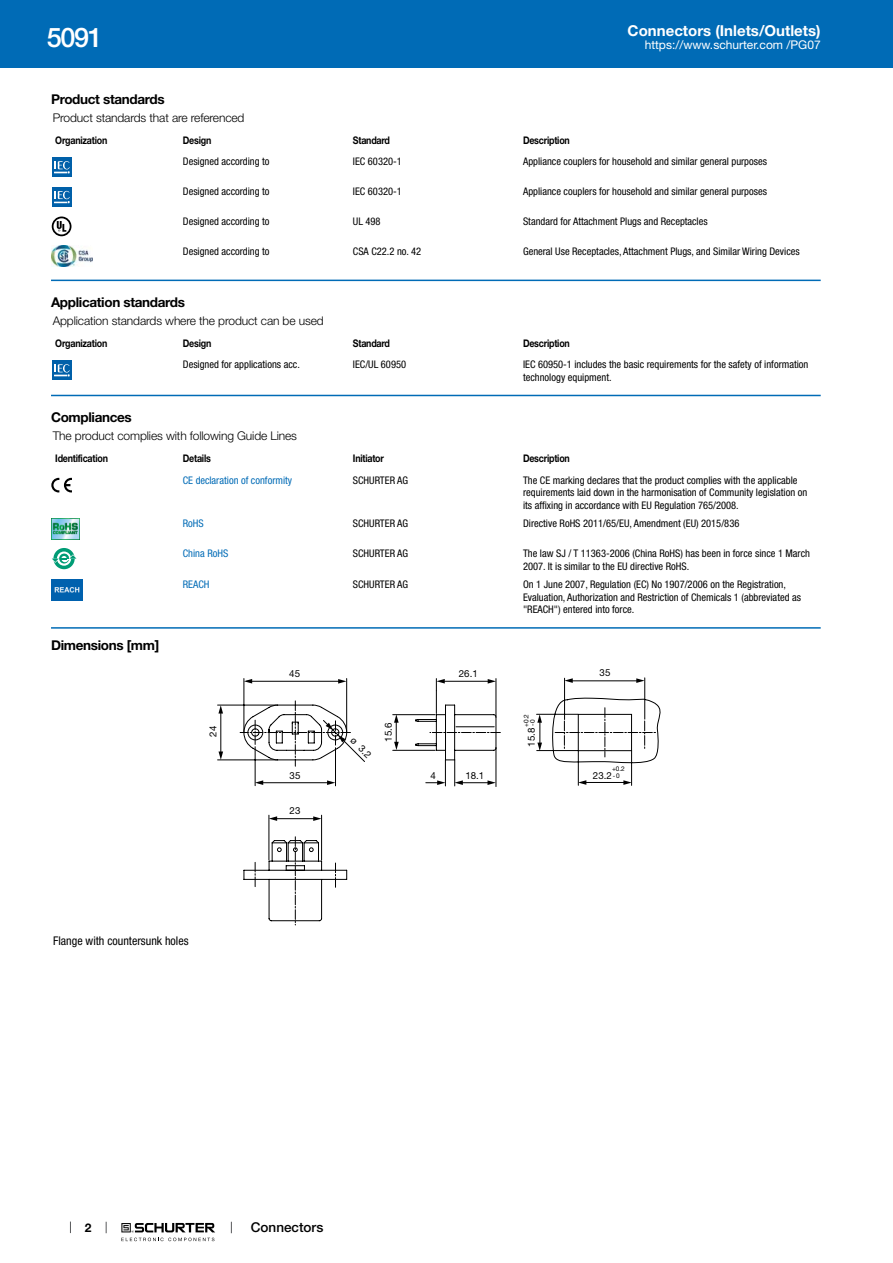
<style>
.page{position:relative;width:893px;height:1263px;background:#fff}
.page>*{position:absolute;margin:0;border:0;box-sizing:border-box;transform-origin:0 0}
.t1{font:500 27px "Helvetica Neue LT";color:#fff}
.t2{font:700 15px "Helvetica Neue LT";color:#fff}
.t3{font:700 13.5px "Helvetica Neue LT";letter-spacing:-.025em;color:#000}
.t4{font:500 13.5px "Helvetica Neue LT";color:#000}
.t5{font:300 12px "Helvetica Neue LT";letter-spacing:-.01em;color:#000}
.t6{font:12px "Helvetica Neue LT";color:#fff}
.t7{font:condensed 12px "Helvetica Neue LT";color:#000}
.t8{font:700 12px "Helvetica Neue LT";color:#000}
.t9{font:condensed 10.5px/12.6px "Helvetica Neue LT";color:#000}
.t10{font:700 10.5px "Helvetica Neue LT";letter-spacing:-.025em;color:#000;scale:.85 1}
.t11{font:condensed 10.5px "Helvetica Neue LT";color:#006bb6}
.t12{font:9.75px "Helvetica Neue LT";color:#000}
.t13{font:6.45px "Helvetica Neue LT";color:#000}
</style>
<div class="page">
<svg style="left:70px;top:1221px;width:1px;height:12px"></svg>
<svg style="left:121px;top:1223px;width:94px;height:18px"></svg>
<div style="left:0;top:0;width:893px;height:68px;background:#006bb6"></div>
<svg style="left:52px;top:157px;width:20px;height:20px"></svg>
<div style="left:52px;top:157px;width:19px;height:19px;background:#0060a9"></div>
<svg style="left:54px;top:161px;width:16px;height:13px"></svg>
<svg style="left:52px;top:187px;width:20px;height:20px"></svg>
<div style="left:52px;top:187px;width:19px;height:19px;background:#0060a9"></div>
<svg style="left:54px;top:191px;width:16px;height:13px"></svg>
<svg style="left:51px;top:216px;width:21px;height:21px"></svg>
<svg style="left:52px;top:217px;width:19px;height:19px"></svg>
<img style="left:51px;top:246px;width:42px;height:21px">
<hr style="left:51px;top:280px;width:770px;height:1px;background:#006bb6">
<svg style="left:71px;top:360px;width:1px;height:20px"></svg>
<div style="left:52px;top:360px;width:19px;height:20px;background:#0060a9"></div>
<svg style="left:54px;top:364px;width:16px;height:13px"></svg>
<hr style="left:51px;top:395px;width:770px;height:1px;background:#006bb6">
<svg style="left:51px;top:478px;width:21px;height:14px"></svg>
<img style="left:51px;top:518px;width:29px;height:21px">
<svg style="left:53px;top:548px;width:22px;height:21px"></svg>
<svg style="left:57px;top:551px;width:14px;height:15px"></svg>
<svg style="left:52px;top:554px;width:25px;height:9px"></svg>
<img style="left:51px;top:579px;width:32px;height:21px">
<hr style="left:51px;top:627px;width:770px;height:2px;background:#006bb6">
<svg style="left:243px;top:870px;width:105px;height:52px"></svg>
<svg style="left:217px;top:677px;width:444px;height:193px"></svg>
<svg style="left:537px;top:714px;width:5px;height:9px"></svg>
<svg style="left:537px;top:743px;width:5px;height:8px"></svg>
<svg style="left:394px;top:714px;width:5px;height:9px"></svg>
<svg style="left:394px;top:742px;width:5px;height:8px"></svg>
<svg style="left:218px;top:705px;width:5px;height:8px"></svg>
<svg style="left:219px;top:751px;width:4px;height:9px"></svg>
<svg style="left:636px;top:678px;width:9px;height:5px"></svg>
<svg style="left:564px;top:678px;width:9px;height:5px"></svg>
<svg style="left:487px;top:780px;width:9px;height:5px"></svg>
<svg style="left:437px;top:780px;width:8px;height:5px"></svg>
<svg style="left:455px;top:780px;width:8px;height:5px"></svg>
<svg style="left:327px;top:780px;width:8px;height:5px"></svg>
<svg style="left:255px;top:780px;width:8px;height:5px"></svg>
<svg style="left:313px;top:816px;width:8px;height:5px"></svg>
<svg style="left:269px;top:816px;width:8px;height:5px"></svg>
<svg style="left:623px;top:780px;width:9px;height:5px"></svg>
<svg style="left:578px;top:780px;width:8px;height:5px"></svg>
<svg style="left:488px;top:679px;width:8px;height:5px"></svg>
<svg style="left:436px;top:679px;width:9px;height:4px"></svg>
<svg style="left:338px;top:679px;width:8px;height:5px"></svg>
<svg style="left:244px;top:679px;width:8px;height:4px"></svg>
<svg style="left:240px;top:701px;width:110px;height:65px"></svg>
<h1 class="t1" style="left:47px;top:21px;width:57px">5091</h1>
<h2 class="t2" style="left:628px;top:21px;width:195px">Connectors (Inlets/Outlets)</h2>
<p class="t6" style="left:645px;top:38px;width:178px">https://www.schurter.com /PG07</p>
<p class="t3" style="left:51px;top:91px;width:115px">Product standards</p>
<p class="t5" style="left:53px;top:110px;width:193px">Product standards that are referenced</p>
<p class="t10" style="left:55px;top:134px;width:63px">Organization</p>
<p class="t10" style="left:183px;top:134px;width:35px">Design</p>
<p class="t10" style="left:353px;top:134px;width:45px">Standard</p>
<p class="t10" style="left:523px;top:134px;width:57px">Description</p>
<p class="t9" style="left:183px;top:155px;width:88px">Designed according to</p>
<p class="t9" style="left:353px;top:155px;width:50px">IEC 60320-1</p>
<p class="t9" style="left:523px;top:155px;width:245px">Appliance couplers for household and similar general purposes</p>
<p class="t9" style="left:183px;top:185px;width:88px">Designed according to</p>
<p class="t9" style="left:353px;top:185px;width:50px">IEC 60320-1</p>
<p class="t9" style="left:523px;top:185px;width:245px">Appliance couplers for household and similar general purposes</p>
<p class="t9" style="left:183px;top:215px;width:88px">Designed according to</p>
<p class="t9" style="left:353px;top:215px;width:29px">UL 498</p>
<p class="t9" style="left:523px;top:215px;width:186px">Standard for Attachment Plugs and Receptacles</p>
<p class="t9" style="left:183px;top:245px;width:88px">Designed according to</p>
<p class="t9" style="left:353px;top:245px;width:70px">CSA C22.2 no. 42</p>
<p class="t9" style="left:523px;top:245px;width:278px">General Use Receptacles, Attachment Plugs, and Similar Wiring Devices</p>
<p class="t3" style="left:51px;top:294px;width:135px">Application standards</p>
<p class="t5" style="left:53px;top:314px;width:272px">Application standards where the product can be used</p>
<p class="t10" style="left:55px;top:337px;width:63px">Organization</p>
<p class="t10" style="left:183px;top:337px;width:35px">Design</p>
<p class="t10" style="left:353px;top:337px;width:45px">Standard</p>
<p class="t10" style="left:523px;top:337px;width:57px">Description</p>
<p class="t9" style="left:183px;top:358px;width:119px">Designed for applications acc.</p>
<p class="t9" style="left:353px;top:358px;width:55px">IEC/UL 60950</p>
<p class="t9" style="left:523px;top:358px;width:287px">IEC 60950-1 includes the basic requirements for the safety of information technology equipment.</p>
<p class="t3" style="left:51px;top:409px;width:82px">Compliances</p>
<p class="t5" style="left:53px;top:429px;width:246px">The product complies with following Guide Lines</p>
<p class="t10" style="left:55px;top:452px;width:64px">Identification</p>
<p class="t10" style="left:183px;top:452px;width:35px">Details</p>
<p class="t10" style="left:353px;top:452px;width:38px">Initiator</p>
<p class="t10" style="left:523px;top:452px;width:57px">Description</p>
<p class="t11" style="left:183px;top:474px;width:111px">CE declaration of conformity</p>
<p class="t9" style="left:353px;top:474px;width:57px">SCHURTER AG</p>
<p class="t9" style="left:523px;top:474px;width:286px">The CE marking declares that the product complies with the applicable requirements laid down in the harmonisation of Community legislation on its affixing in accordance with EU Regulation 765/2008.</p>
<p class="t11" style="left:183px;top:517px;width:22px">RoHS</p>
<p class="t9" style="left:353px;top:517px;width:57px">SCHURTER AG</p>
<p class="t9" style="left:523px;top:517px;width:218px">Directive RoHS 2011/65/EU, Amendment (EU) 2015/836</p>
<p class="t11" style="left:183px;top:547px;width:47px">China RoHS</p>
<p class="t9" style="left:353px;top:547px;width:57px">SCHURTER AG</p>
<p class="t9" style="left:523px;top:547px;width:289px">The law SJ / T 11363-2006 (China RoHS) has been in force since 1 March<br>2007. It is similar to the EU directive RoHS.</p>
<p class="t11" style="left:183px;top:578px;width:28px">REACH</p>
<p class="t9" style="left:353px;top:578px;width:57px">SCHURTER AG</p>
<p class="t9" style="left:523px;top:578px;width:279px">On 1 June 2007, Regulation (EC) No 1907/2006 on the Registration,<br>Evaluation, Authorization and Restriction of Chemicals 1 (abbreviated as "REACH") entered into force.</p>
<p class="t3" style="left:51px;top:637px;width:110px">Dimensions [mm]</p>
<p class="t12" style="left:207px;top:737px;width:12px;rotate:-90deg">24</p>
<p class="t7" style="left:53px;top:934px;width:137px">Flange with countersunk holes</p>
<p class="t12" style="left:289px;top:667px;width:12px">45</p>
<p class="t12" style="left:459px;top:667px;width:20px">26.1</p>
<p class="t12" style="left:600px;top:667px;width:12px">35</p>
<p class="t12" style="left:356px;top:735px;width:26px;rotate:45deg">ø 3.2</p>
<p class="t12" style="left:383px;top:742px;width:20px;rotate:-90deg">15.6</p>
<p class="t13" style="left:522px;top:727px;width:14px;rotate:-90deg">+0.2</p>
<p class="t13" style="left:529px;top:726px;width:8px;rotate:-90deg">- 0</p>
<p class="t12" style="left:525px;top:747px;width:20px;rotate:-90deg">15.8</p>
<p class="t12" style="left:290px;top:769px;width:12px">35</p>
<p class="t12" style="left:465px;top:769px;width:20px">18.1</p>
<p class="t12" style="left:290px;top:805px;width:12px">23</p>
<p class="t12" style="left:430px;top:769px;width:7px">4</p>
<p class="t13" style="left:612px;top:765px;width:14px">+0.2</p>
<p class="t13" style="left:613px;top:772px;width:8px">- 0</p>
<p class="t12" style="left:593px;top:769px;width:20px">23.2</p>
<p class="t8" style="left:85px;top:1220px;width:8px">2</p>
<p class="t4" style="left:251px;top:1219px;width:74px">Connectors</p>
</div>
